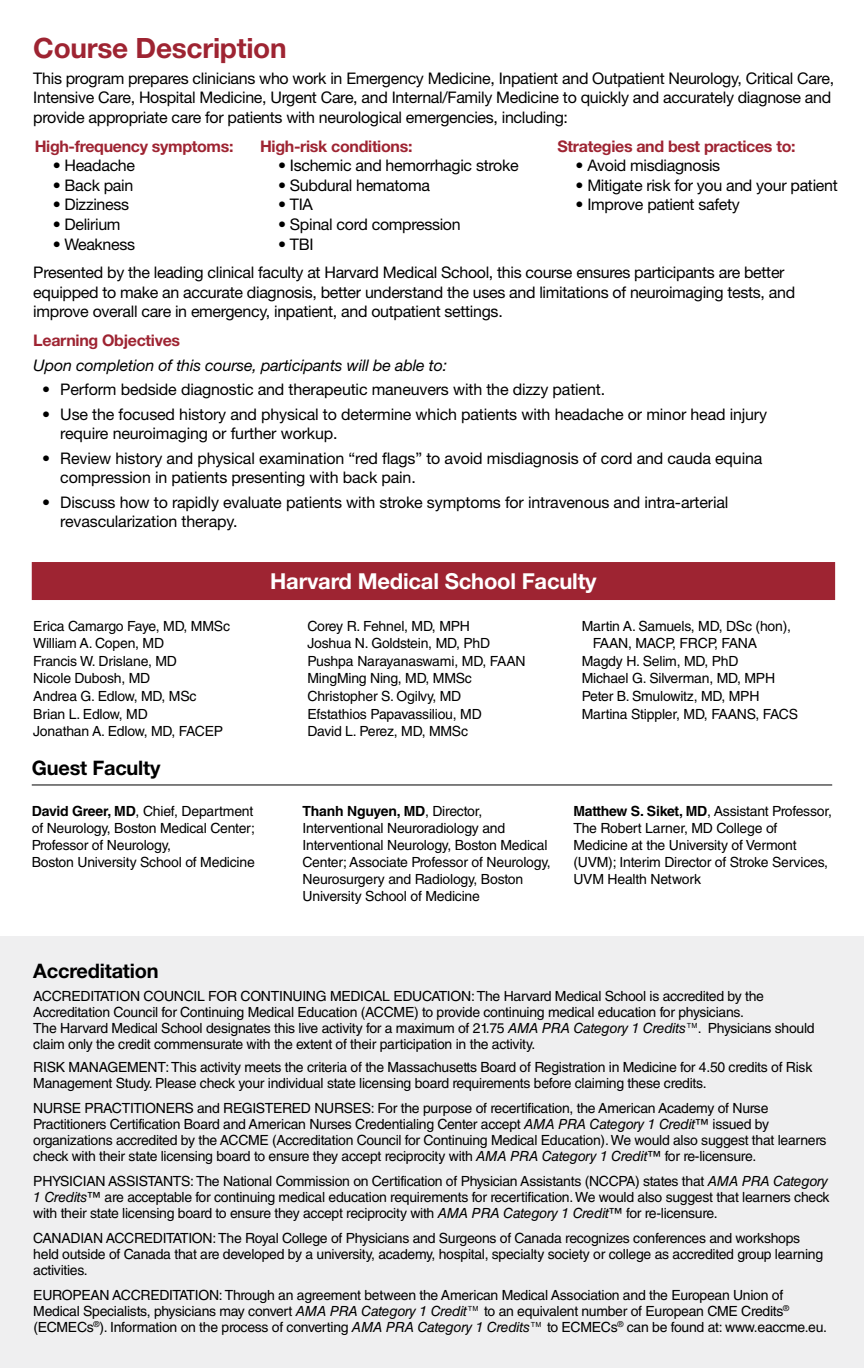
<style>
.page{position:relative;width:864px;height:1368px;background:#fff}
.page>*{position:absolute;margin:0;border:0;box-sizing:border-box;transform-origin:0 0}
.t1{font:700 28px "Helvetica Neue LT Std";letter-spacing:-.01em;color:#9e2432}
.t2{font:700 22px "Helvetica Neue LT Std";letter-spacing:-.01em;color:#fff}
.t3{font:700 20px "Helvetica Neue LT Std";letter-spacing:-.01em;color:#000}
.t4{font:16px/19.6px "Helvetica Neue LT Std";letter-spacing:-.02em;color:#000}
.t5{font:700 16px "Helvetica Neue LT Std";letter-spacing:-.02em;color:#9e2432}
.t6{font:italic 16px "Helvetica Neue LT Std";letter-spacing:-.01em;color:#000}
.t7{font:14px/16px "Helvetica LT Std";letter-spacing:-.02em;color:#000}
.s1{font-weight:700}
.s2{font-style:italic}
</style>
<div class="page">
<div style="left:0;top:936px;width:864px;height:432px;background:#efeff0"></div>
<hr style="left:32px;top:784px;width:800px;height:1px;background:#000">
<div style="left:32px;top:562px;width:803px;height:38px;background:#9e2432"></div>
<h1 class="t1" style="left:33px;top:31px;width:255px">Course Description</h1>
<p class="t4" style="left:33px;top:68px;width:802px">This program prepares clinicians who work in Emergency Medicine, Inpatient and Outpatient Neurology, Critical Care,<br>Intensive Care, Hospital Medicine, Urgent Care, and Internal/Family Medicine to quickly and accurately diagnose and provide appropriate care for patients with neurological emergencies, including:</p>
<p class="t5" style="left:35px;top:136px;width:200px">High-frequency symptoms:</p>
<p class="t4" style="left:53px;top:155px;width:84px">• Headache</p>
<p class="t4" style="left:53px;top:175px;width:82px">• Back pain</p>
<p class="t4" style="left:53px;top:195px;width:78px">• Dizziness</p>
<p class="t4" style="left:53px;top:214px;width:69px">• Delirium</p>
<p class="t4" style="left:53px;top:234px;width:84px">• Weakness</p>
<p class="t5" style="left:260px;top:136px;width:154px">High-risk conditions:</p>
<p class="t4" style="left:278px;top:155px;width:242px">• Ischemic and hemorrhagic stroke</p>
<p class="t4" style="left:278px;top:175px;width:153px">• Subdural hematoma</p>
<p class="t4" style="left:278px;top:195px;width:36px">• TIA</p>
<p class="t4" style="left:278px;top:214px;width:184px">• Spinal cord compression</p>
<p class="t4" style="left:278px;top:234px;width:37px">• TBI</p>
<p class="t5" style="left:558px;top:136px;width:240px">Strategies and best practices to:</p>
<p class="t4" style="left:576px;top:155px;width:146px">• Avoid misdiagnosis</p>
<p class="t4" style="left:576px;top:175px;width:264px">• Mitigate risk for you and your patient</p>
<p class="t4" style="left:576px;top:195px;width:166px">• Improve patient safety</p>
<p class="t4" style="left:33px;top:262px;width:763px">Presented by the leading clinical faculty at Harvard Medical School, this course ensures participants are better equipped to make an accurate diagnosis, better understand the uses and limitations of neuroimaging tests, and improve overall care in emergency, inpatient, and outpatient settings.</p>
<p class="t5" style="left:33px;top:330px;width:148px">Learning Objectives</p>
<p class="t6" style="left:33px;top:355px;width:415px">Upon completion of this course, participants will be able to:</p>
<p class="t4" style="left:42px;top:380px;width:564px">• Perform bedside diagnostic and therapeutic maneuvers with the dizzy patient.</p>
<p class="t4" style="left:60px;top:405px;width:708px;line-height:19px;text-indent:-18px">• Use the focused history and physical to determine which patients with headache or minor head injury require neuroimaging or further workup.</p>
<p class="t4" style="left:60px;top:449px;width:704px;line-height:19px;text-indent:-18px">• Review history and physical examination “red flags” to avoid misdiagnosis of cord and cauda equina compression in patients presenting with back pain.</p>
<p class="t4" style="left:60px;top:492px;width:670px;line-height:19px;text-indent:-18px">• Discuss how to rapidly evaluate patients with stroke symptoms for intravenous and intra-arterial revascularization therapy.</p>
<h2 class="t2" style="left:270px;top:568px;width:328px">Harvard Medical School Faculty</h2>
<p class="t7" style="left:33px;top:617px;width:198px;line-height:17.6px">Erica Camargo Faye, MD, MMSc<br>William A. Copen, MD<br>Francis W. Drislane, MD<br>Nicole Dubosh, MD<br>Andrea G. Edlow, MD, MSc<br>Brian L. Edlow, MD<br>Jonathan A. Edlow, MD, FACEP</p>
<p class="t7" style="left:308px;top:617px;width:220px;line-height:17.6px">Corey R. Fehnel, MD, MPH<br>Joshua N. Goldstein, MD, PhD<br>Pushpa Narayanaswami, MD, FAAN<br>MingMing Ning, MD, MMSc<br>Christopher S. Ogilvy, MD<br>Efstathios Papavassiliou, MD<br>David L. Perez, MD, MMSc</p>
<p class="t7" style="left:582px;top:618px;width:211px">Martin A. Samuels, MD, DSc (hon),</p>
<p class="t7" style="left:593px;top:635px;width:166px">FAAN, MACP, FRCP, FANA</p>
<p class="t7" style="left:582px;top:653px;width:158px">Magdy H. Selim, MD, PhD</p>
<p class="t7" style="left:582px;top:670px;width:195px">Michael G. Silverman, MD, MPH</p>
<p class="t7" style="left:582px;top:688px;width:179px">Peter B. Smulowitz, MD, MPH</p>
<p class="t7" style="left:582px;top:706px;width:218px">Martina Stippler, MD, FAANS, FACS</p>
<h3 class="t3" style="left:32px;top:756px;width:130px">Guest Faculty</h3>
<p class="t7" style="left:32px;top:802px;width:225px;line-height:17px"><span class="s1">David Greer, MD</span>, Chief, Department of Neurology, Boston Medical Center; Professor of Neurology,<br>Boston University School of Medicine</p>
<p class="t7" style="left:303px;top:802px;width:250px;line-height:17px"><span class="s1">Thanh Nguyen, MD</span>, Director, Interventional Neuroradiology and Interventional Neurology, Boston Medical Center; Associate Professor of Neurology, Neurosurgery and Radiology, Boston University School of Medicine</p>
<p class="t7" style="left:573px;top:802px;width:260px;line-height:17px"><span class="s1">Matthew S. Siket, MD</span>, Assistant Professor, The Robert Larner, MD College of Medicine at the University of Vermont (UVM); Interim Director of Stroke Services, UVM Health Network</p>
<h3 class="t3" style="left:33px;top:958px;width:127px">Accreditation</h3>
<p class="t7" style="left:33px;top:988px;width:783px">ACCREDITATION COUNCIL FOR CONTINUING MEDICAL EDUCATION: The Harvard Medical School is accredited by the Accreditation Council for Continuing Medical Education (ACCME) to provide continuing medical education for physicians.<br>The Harvard Medical School designates this live activity for a maximum of 21.75 <span class="s2">AMA PRA Category 1 Credits™</span>. Physicians should claim only the credit commensurate with the extent of their participation in the activity.</p>
<p class="t7" style="left:33px;top:1059px;width:781px">RISK MANAGEMENT: This activity meets the criteria of the Massachusetts Board of Registration in Medicine for 4.50 credits of Risk<br>Management Study. Please check your individual state licensing board requirements before claiming these credits.</p>
<p class="t7" style="left:33px;top:1100px;width:795px">NURSE PRACTITIONERS and REGISTERED NURSES: For the purpose of recertification, the American Academy of Nurse Practitioners Certification Board and American Nurses Credentialing Center accept <span class="s2">AMA PRA Category 1 Credit</span>™ issued by organizations accredited by the ACCME (Accreditation Council for Continuing Medical Education). We would also suggest that learners check with their state licensing board to ensure they accept reciprocity with <span class="s2">AMA PRA Category 1 Credit</span>™ for re-licensure.</p>
<p class="t7" style="left:33px;top:1173px;width:798px;text-align:justify">PHYSICIAN ASSISTANTS: The National Commission on Certification of Physician Assistants (NCCPA) states that <span class="s2">AMA PRA Category 1 Credits</span>™ are acceptable for continuing medical education requirements for recertification. We would also suggest that learners check with their state licensing board to ensure they accept reciprocity with <span class="s2">AMA PRA Category 1 Credit</span>™ for re-licensure.</p>
<p class="t7" style="left:33px;top:1230px;width:791px">CANADIAN ACCREDITATION: The Royal College of Physicians and Surgeons of Canada recognizes conferences and workshops held outside of Canada that are developed by a university, academy, hospital, specialty society or college as accredited group learning activities.</p>
<p class="t7" style="left:33px;top:1287px;width:795px">EUROPEAN ACCREDITATION: Through an agreement between the American Medical Association and the European Union of<br>Medical Specialists, physicians may convert <span class="s2">AMA PRA Category 1 Credit™</span> to an equivalent number of European CME Credits<sup>® </sup>(ECMECs<sup>®</sup>). Information on the process of converting <span class="s2">AMA PRA Category 1 Credits™</span> to ECMECs<sup>®</sup> can be found at: www.eaccme.eu.</p>
</div>
